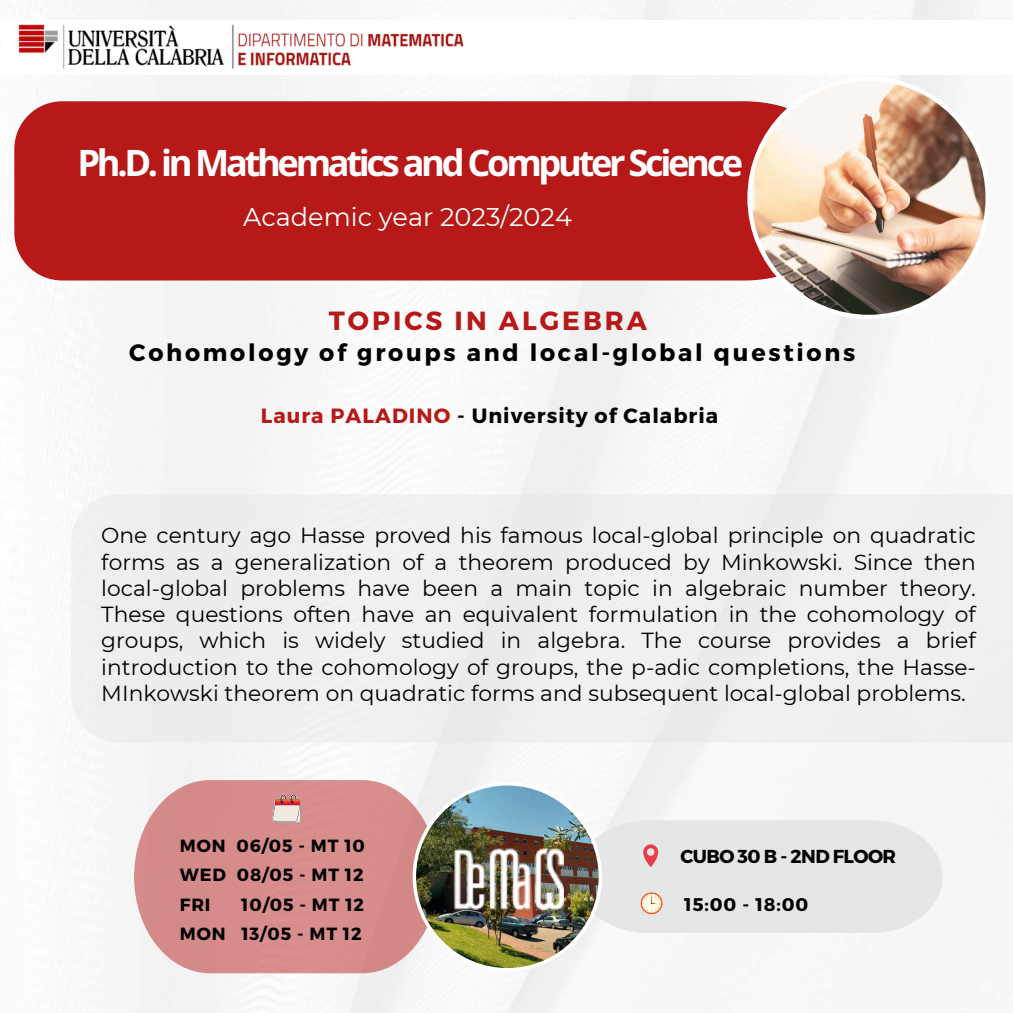
<style>
.page{position:relative;width:1013px;height:1013px;background:#fff}
.page>*{position:absolute;margin:0;border:0;box-sizing:border-box;transform-origin:0 0}
.t1{font:700 36.25px "Open Sans";letter-spacing:-.09em;color:#fff}
.t2{font:700 26.25px "Montserrat";letter-spacing:.115em;color:#b61918}
.t3{font:25.5px "Montserrat";color:#fff}
.t4{font:700 23.75px "Montserrat";letter-spacing:.115em;color:#000}
.t5{font:21.75px/26.2px "Montserrat";color:#000;text-align:justify}
.t6{font:700 20.62px "Montserrat";letter-spacing:.05em;color:#000}
.t7{font:700 18.75px "Montserrat";letter-spacing:-.03em;color:#000}
.t8{font:700 18.25px "Montserrat";letter-spacing:.05em;color:#000}
.t9{font:700 17.62px "Montserrat";letter-spacing:.05em;color:#000}
.s1{color:#b61918}
</style>
<div class="page">
<img style="left:14px;top:0;width:998px;height:1012px">
<div style="left:71px;top:494px;width:941px;height:248px;background:#efefef"></div>
<div style="left:602px;top:820px;width:340px;height:113px;background:#e6e6e6"></div>
<svg style="left:134px;top:780px;width:304px;height:193px;background:#d99393"></svg>
<img style="left:412px;top:782px;width:190px;height:189px">
<img style="left:451px;top:844px;width:112px;height:65px">
<div style="left:2px;top:20px;width:1010px;height:54px;background:#fff"></div>
<img style="left:18px;top:24px;width:446px;height:45px">
<div style="left:15px;top:101px;width:732px;height:179px;background:#b61918"></div>
<img style="left:272px;top:794px;width:28px;height:28px">
<svg style="left:643px;top:844px;width:15px;height:22px"></svg>
<img style="left:747px;top:77px;width:242px;height:242px">
<svg style="left:640px;top:892px;width:22px;height:22px"></svg>
<h4 class="t1" style="left:77px;top:137px;width:667px">Ph.D. in Mathematics and Computer Science</h4>
<p class="t3" style="left:243px;top:202px;width:330px">Academic year 2023/2024</p>
<p class="t2" style="left:329px;top:303px;width:319px">TOPICS IN ALGEBRA</p>
<p class="t4" style="left:129px;top:337px;width:727px">Cohomology of groups and local-global questions</p>
<p class="t6" style="left:261px;top:402px;width:459px"><span class="s1">Laura PALADINO</span> - University of Calabria</p>
<p class="t5" style="left:101px;top:522px;width:876px">One century ago Hasse proved his famous local-global principle on quadratic forms as a generalization of a theorem produced by Minkowski. Since then local-global problems have been a main topic in algebraic number theory.<br>These questions often have an equivalent formulation in the cohomology of groups, which is widely studied in algebra. The course provides a brief introduction to the cohomology of groups, the p-adic completions, the Hasse-MInkowski theorem on quadratic forms and subsequent local-global problems.</p>
<p class="t9" style="left:180px;top:834px;width:187px">MON 06/05 - MT 10</p>
<p class="t9" style="left:180px;top:863px;width:185px">WED 08/05 - MT 12</p>
<p class="t9" style="left:180px;top:892px;width:32px">FRI</p>
<p class="t9" style="left:241px;top:892px;width:124px">10/05 - MT 12</p>
<p class="t9" style="left:180px;top:921px;width:183px">MON 13/05 - MT 12</p>
<p class="t7" style="left:680px;top:844px;width:217px">CUBO 30 B - 2ND FLOOR</p>
<p class="t8" style="left:684px;top:892px;width:126px">15:00 - 18:00</p>
</div>
